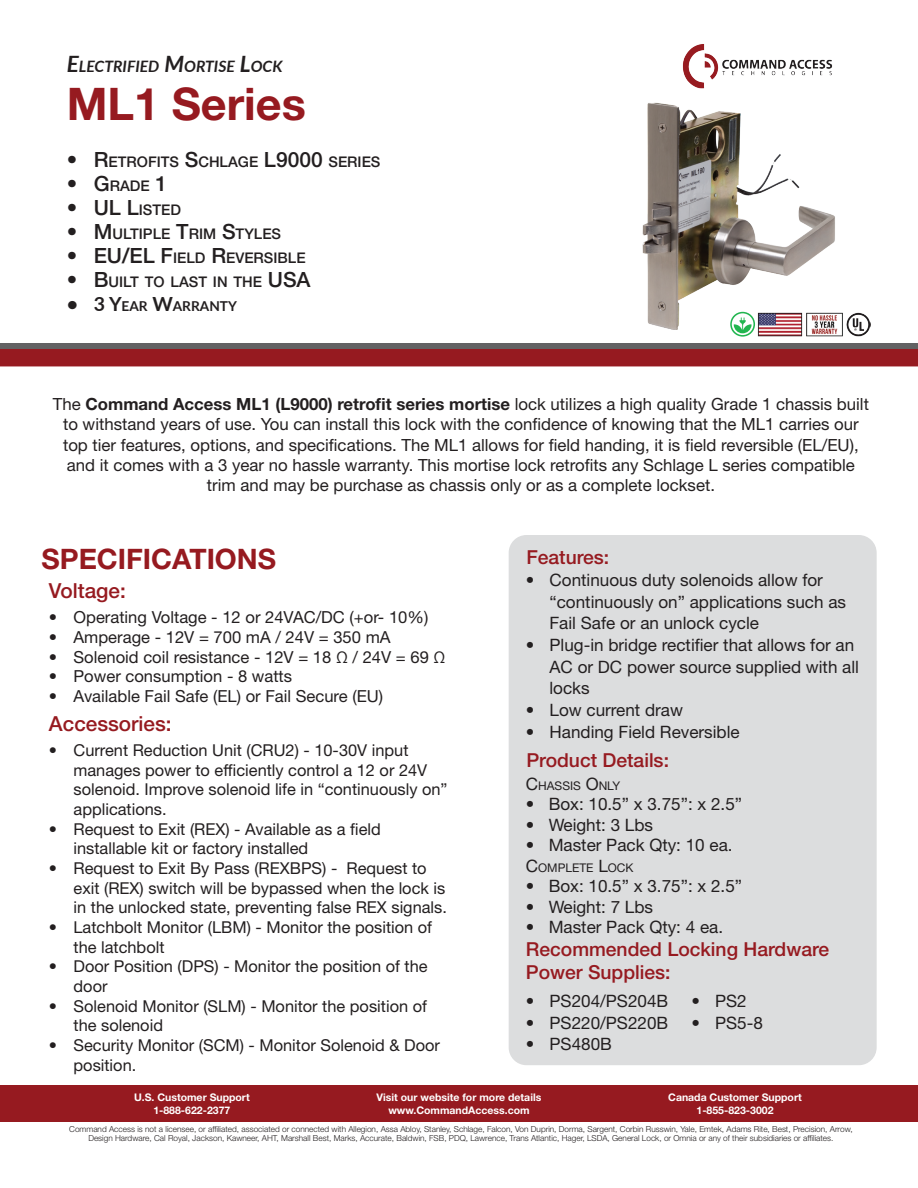
<style>
.page{position:relative;width:918px;height:1188px;background:#fff}
.page>*{position:absolute;margin:0;border:0;box-sizing:border-box;transform-origin:0 0}
.t1{font:700 45px "Helvetica Neue LT Std";color:#961a20}
.t2{font:700 28.2px "Helvetica Neue LT Std";color:#961a20}
.t3{font:500 20.7px "Helvetica Neue LT Std";color:#961a20}
.t4{font:500 19.35px/23.1px "Helvetica Neue LT Std";color:#961a20}
.t5{font:17.1px/21.6px "Helvetica Neue LT Std";color:#231f20}
.t6{font:16.8px/20.1px "Helvetica Neue LT Std";color:#231f20;text-align:center}
.t7{font:16.65px "Helvetica Neue LT Std";color:#231f20}
.t8{font:16.35px/19.6px "Helvetica Neue LT Std";color:#231f20}
.t9{font:italic 700 15.75px "Lato";color:#231f20}
.t10{font:500 14.7px "Helvetica Neue LT Std";color:#231f20}
.t11{font:700 13.65px "Lato";color:#231f20}
.t12{font:12px "Helvetica Neue LT Std";color:#231f20}
.t13{font:700 10.5px "Helvetica Neue LT Std";color:#fff}
.t14{font:300 8.25px/9.9px "Helvetica Neue LT Std";color:#231f20;text-align:center}
.s1{font-size:22.5px}
.s2{font-size:21px}
.s3{font-size:19.5px}
.s4{font-weight:700}
.s5{font-size:17.1px}
</style>
<div class="page">
<img style="left:682px;top:44px;width:150px;height:45px">
<div style="left:0;top:349px;width:918px;height:17px;background:#961a20"></div>
<div style="left:0;top:343px;width:918px;height:6px;background:#626263"></div>
<svg style="left:730px;top:312px;width:25px;height:25px"></svg>
<svg style="left:734px;top:330px;width:18px;height:4px"></svg>
<img style="left:642px;top:102px;width:193px;height:228px">
<div style="left:509px;top:536px;width:367px;height:529px;background:#dcddde;border-radius:17px"></div>
<div style="left:0;top:1085px;width:918px;height:37px;background:#961a20"></div>
<img style="left:757px;top:308px;width:86px;height:29px">
<img style="left:846px;top:312px;width:24px;height:25px">
<p class="t9" style="left:67px;top:55px;width:217px"><span class="s1">E</span>LECTRIFIED <span class="s1">M</span>ORTISE <span class="s1">L</span>OCK</p>
<p class="t1" style="left:67px;top:76px;width:241px">ML1 Series</p>
<p class="t10" style="left:67px;top:153px;width:315px"><span class="s2">• R</span>ETROFITS <span class="s2">S</span>CHLAGE <span class="s2">L9000</span> SERIES</p>
<p class="t10" style="left:67px;top:177px;width:102px"><span class="s2">• G</span>RADE <span class="s2">1</span></p>
<p class="t10" style="left:67px;top:201px;width:116px"><span class="s2">• UL L</span>ISTED</p>
<p class="t10" style="left:67px;top:225px;width:216px"><span class="s2">• M</span>ULTIPLE <span class="s2">T</span>RIM <span class="s2">S</span>TYLES</p>
<p class="t10" style="left:67px;top:249px;width:240px"><span class="s2">• EU/EL F</span>IELD <span class="s2">R</span>EVERSIBLE</p>
<p class="t10" style="left:67px;top:273px;width:231px"><span class="s2">• B</span>UILT TO LAST IN THE <span class="s2">USA</span></p>
<p class="t11" style="left:67px;top:296px;width:172px"><span class="s3">• 3 Y</span>EAR <span class="s3">W</span>ARRANTY</p>
<p class="t6" style="left:53px;top:394px;width:818px">The <span class="s4">Command Access ML1 (L9000) retrofit series mortise</span> lock utilizes a high quality Grade 1 chassis built to withstand years of use. You can install this lock with the confidence of knowing that the ML1 carries our top tier features, options, and specifications. The ML1 allows for field handing, it is field reversible (EL/EU), and it comes with a 3 year no hassle warranty. This mortise lock retrofits any Schlage L series compatible trim and may be purchase as chassis only or as a complete lockset.</p>
<p class="t2" style="left:42px;top:542px;width:236px">SPECIFICATIONS</p>
<p class="t3" style="left:49px;top:578px;width:78px">Voltage:</p>
<p class="t7" style="left:49px;top:608px;width:381px">• Operating Voltage - 12 or 24VAC/DC (+or- 10%)</p>
<p class="t7" style="left:49px;top:627px;width:343px">• Amperage - 12V = 700 mA / 24V = 350 mA</p>
<p class="t7" style="left:49px;top:647px;width:398px">• Solenoid coil resistance - 12V = 18 Ω / 24V = 69 Ω</p>
<p class="t7" style="left:49px;top:666px;width:245px">• Power consumption - 8 watts</p>
<p class="t7" style="left:49px;top:686px;width:336px">• Available Fail Safe (EL) or Fail Secure (EU)</p>
<p class="t8" style="left:74px;top:740px;width:376px;text-indent:-25px">• Current Reduction Unit (CRU2) - 10-30V input manages power to efficiently control a 12 or 24V solenoid. Improve solenoid life in “continuously on” applications.</p>
<p class="t8" style="left:74px;top:819px;width:309px;text-indent:-25px">• Request to Exit (REX) - Available as a field installable kit or factory installed</p>
<p class="t8" style="left:74px;top:858px;width:375px;text-indent:-25px">• Request to Exit By Pass (REXBPS) - Request to exit (REX) switch will be bypassed when the lock is in the unlocked state, preventing false REX signals.</p>
<p class="t8" style="left:74px;top:917px;width:360px;text-indent:-25px">• Latchbolt Monitor (LBM) - Monitor the position of the latchbolt</p>
<p class="t8" style="left:74px;top:956px;width:356px;text-indent:-25px">• Door Position (DPS) - Monitor the position of the door</p>
<p class="t8" style="left:74px;top:996px;width:355px;text-indent:-25px">• Solenoid Monitor (SLM) - Monitor the position of the solenoid</p>
<p class="t8" style="left:74px;top:1035px;width:368px;text-indent:-25px">• Security Monitor (SCM) - Monitor Solenoid &amp; Door position.</p>
<p class="t3" style="left:49px;top:711px;width:124px">Accessories:</p>
<p class="t4" style="left:526px;top:545px;width:84px">Features:</p>
<p class="t5" style="left:550px;top:569px;width:298px;text-indent:-24px">• Continuous duty solenoids allow for “continuously on” applications such as<br>Fail Safe or an unlock cycle</p>
<p class="t5" style="left:550px;top:634px;width:311px;text-indent:-24px">• Plug-in bridge rectifier that allows for an<br>AC or DC power source supplied with all locks</p>
<p class="t5" style="left:526px;top:699px;width:159px">• Low current draw</p>
<p class="t5" style="left:526px;top:720px;width:215px">• Handing Field Reversible</p>
<p class="t4" style="left:526px;top:748px;width:144px">Product Details:</p>
<p class="t12" style="left:526px;top:778px;width:96px"><span class="s5">C</span>HASSIS <span class="s5">O</span>NLY</p>
<p class="t5" style="left:526px;top:793px;width:218px">• Box: 10.5” x 3.75”: x 2.5”</p>
<p class="t5" style="left:526px;top:814px;width:129px">• Weight: 3 Lbs</p>
<p class="t5" style="left:526px;top:834px;width:208px">• Master Pack Qty: 10 ea.</p>
<p class="t12" style="left:526px;top:860px;width:109px"><span class="s5">C</span>OMPLETE <span class="s5">L</span>OCK</p>
<p class="t5" style="left:526px;top:875px;width:218px">• Box: 10.5” x 3.75”: x 2.5”</p>
<p class="t5" style="left:526px;top:896px;width:129px">• Weight: 7 Lbs</p>
<p class="t5" style="left:526px;top:916px;width:199px">• Master Pack Qty: 4 ea.</p>
<p class="t4" style="left:526px;top:938px;width:305px">Recommended Locking Hardware<br>Power Supplies:</p>
<p class="t5" style="left:526px;top:990px;width:144px">• PS204/PS204B</p>
<p class="t5" style="left:526px;top:1011px;width:144px">• PS220/PS220B</p>
<p class="t5" style="left:526px;top:1033px;width:88px">• PS480B</p>
<p class="t5" style="left:691px;top:990px;width:57px">• PS2</p>
<p class="t5" style="left:691px;top:1011px;width:73px">• PS5-8</p>
<p class="t13" style="left:134px;top:1090px;width:117px">U.S. Customer Support</p>
<p class="t13" style="left:153px;top:1104px;width:79px">1-888-622-2377</p>
<p class="t13" style="left:377px;top:1090px;width:166px">Visit our website for more details</p>
<p class="t13" style="left:388px;top:1104px;width:143px">www.CommandAccess.com</p>
<p class="t13" style="left:668px;top:1090px;width:135px">Canada Customer Support</p>
<p class="t13" style="left:697px;top:1104px;width:79px">1-855-823-3002</p>
<p class="t14" style="left:69px;top:1124px;width:785px">Command Access is not a licensee, or affiliated, associated or connected with Allegion, Assa Abloy, Stanley, Schlage, Falcon, Von Duprin, Dorma, Sargent, Corbin Russwin, Yale, Emtek, Adams Rite, Best, Precision, Arrow,<br>Design Hardware, Cal Royal, Jackson, Kawneer, AHT, Marshall Best, Marks, Accurate, Baldwin, FSB, PDQ, Lawrence, Trans Atlantic, Hager, LSDA, General Lock, or Omnia or any of their subsidiaries or affiliates.</p>
</div>
